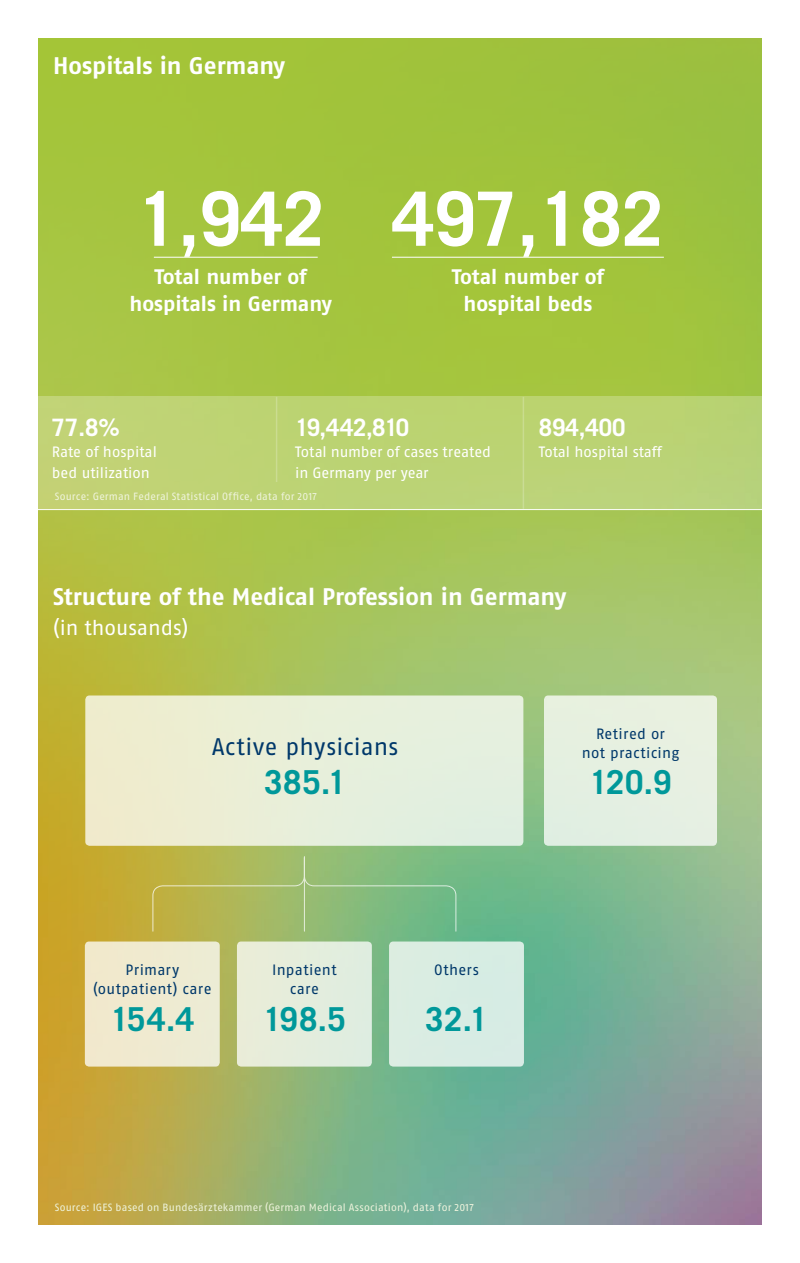
<style>
.page{position:relative;width:800px;height:1263px;background:#fff}
.page>*{position:absolute;margin:0;border:0;box-sizing:border-box;transform-origin:0 0}
.t1{font:700 75px "Trade Gothic";color:#fff}
.t2{font:700 33px "Trade Gothic";letter-spacing:.025em;color:#00989a}
.t3{font:700 24px "Fago No";letter-spacing:-.005em;color:#fff}
.t4{font:700 24px "Trade Gothic";color:#fff}
.t5{font:24px "Fago No";letter-spacing:.01em;color:#00386a}
.t6{font:700 21px/27px "Fago No";letter-spacing:-.005em;color:#fff;text-align:center}
.t7{font:21px "Fago No";color:#fff}
.t8{font:15px/21px "Fago No";color:#fff}
.t9{font:15px/19.5px "Fago No";letter-spacing:.02em;color:#00386a;text-align:center}
.t10{font:10.5px "Fago No Regular LF";letter-spacing:.02em;color:#eff4dd}
</style>
<div class="page">
<img style="left:38px;top:38px;width:723px;height:1187px">
<hr style="left:17px;top:509px;width:774px;height:1px;background:#fff">
<div style="left:38px;top:397px;width:723px;height:112px;background:#bbd375"></div>
<hr style="left:276px;top:397px;width:1px;height:85px;background:#fff">
<hr style="left:522px;top:397px;width:2px;height:112px;background:#fff">
<div style="left:85px;top:695px;width:438px;height:151px;background:linear-gradient(to right,#f0eccd,#e1f0e3);border-radius:4px"></div>
<div style="left:544px;top:695px;width:172px;height:151px;background:#e6f0e1;border-radius:4px"></div>
<div style="left:85px;top:941px;width:135px;height:125px;background:#efead0;border-radius:4px"></div>
<div style="left:389px;top:941px;width:135px;height:125px;background:#d8ece3;border-radius:4px"></div>
<div style="left:237px;top:941px;width:135px;height:125px;background:#e4eddd;border-radius:4px"></div>
<svg style="left:152px;top:857px;width:304px;height:75px;background:#99b96b"></svg>
<hr style="left:304px;top:856px;width:1px;height:75px;background:#fff">
<hr style="left:154px;top:257px;width:163px;height:1px;background:#fff">
<hr style="left:392px;top:257px;width:271px;height:1px;background:#fff">
<h3 class="t3" style="left:53px;top:52px;width:233px">Hospitals in Germany</h3>
<h1 class="t1" style="left:137px;top:173px;width:189px">1,942</h1>
<h3 class="t6" style="left:129px;top:263px;width:204px">Total number of hospitals in Germany</h3>
<h1 class="t1" style="left:392px;top:173px;width:273px">497,182</h1>
<h3 class="t6" style="left:451px;top:263px;width:154px">Total number of hospital beds</h3>
<h3 class="t4" style="left:52px;top:412px;width:70px">77.8%</h3>
<h3 class="t8" style="left:52px;top:441px;width:106px">Rate of hospital bed utilization</h3>
<h3 class="t4" style="left:295px;top:412px;width:115px">19,442,810</h3>
<h3 class="t8" style="left:295px;top:441px;width:197px">Total number of cases treated in Germany per year</h3>
<p class="t10" style="left:55px;top:490px;width:263px">Source: German Federal Statistical Office, data for 2017</p>
<h3 class="t4" style="left:538px;top:413px;width:88px">894,400</h3>
<h3 class="t8" style="left:538px;top:441px;width:124px">Total hospital staff</h3>
<h3 class="t3" style="left:53px;top:583px;width:514px">Structure of the Medical Profession in Germany</h3>
<h3 class="t7" style="left:53px;top:616px;width:137px">(in thousands)</h3>
<h3 class="t5" style="left:212px;top:732px;width:188px">Active physicians</h3>
<h2 class="t2" style="left:264px;top:761px;width:84px">385.1</h2>
<h3 class="t9" style="left:581px;top:724px;width:99px">Retired or<br>not practicing</h3>
<h2 class="t2" style="left:589px;top:762px;width:83px">120.9</h2>
<h3 class="t9" style="left:93px;top:960px;width:120px">Primary (outpatient) care</h3>
<h2 class="t2" style="left:110px;top:999px;width:85px">154.4</h2>
<h3 class="t9" style="left:272px;top:960px;width:66px">Inpatient care</h3>
<h2 class="t2" style="left:263px;top:999px;width:84px">198.5</h2>
<h3 class="t9" style="left:434px;top:960px;width:46px">Others</h3>
<h2 class="t2" style="left:425px;top:999px;width:64px">32.1</h2>
<p class="t10" style="left:55px;top:1201px;width:420px">Source: IGES based on Bundesärztekammer (German Medical Association), data for 2017</p>
</div>
